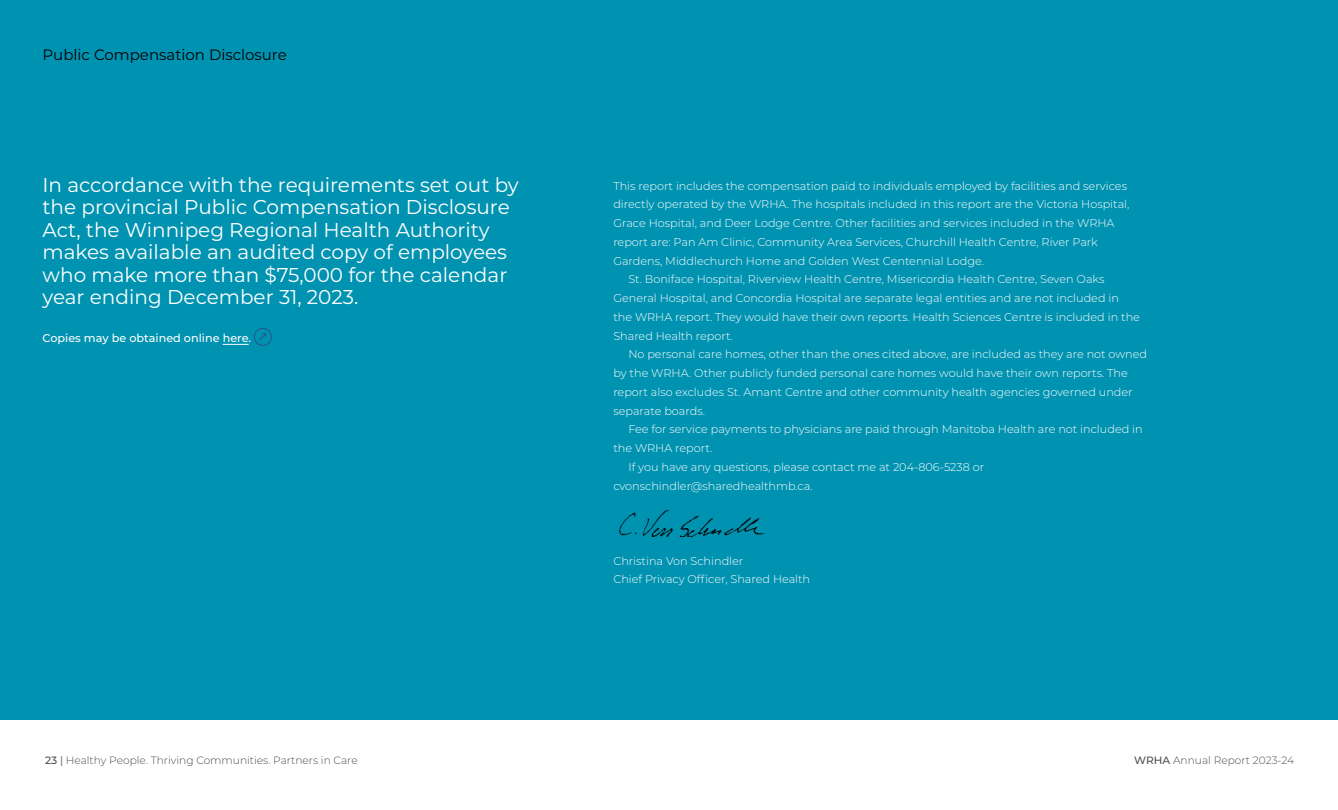
<style>
.page{position:relative;width:1338px;height:810px;background:#fff}
.page>*{position:absolute;margin:0;border:0;box-sizing:border-box;transform-origin:0 0}
.t1{font:20px/22.5px "Montserrat";color:#fff}
.t2{font:15px "Montserrat";color:#000}
.t3{font:300 11.25px/18.8px "Montserrat";color:#fff}
.t4{font:500 11.25px "Montserrat";color:#fff}
.t5{font:300 10.62px "Montserrat";color:#4d4d4d}
.s1{font-weight:500}
.s2{font-weight:400}
</style>
<div class="page">
<div style="left:0;top:0;width:1338px;height:720px;background:#0093b1"></div>
<img style="left:619px;top:510px;width:145px;height:27px">
<svg style="left:223px;top:344px;width:26px;height:1px"></svg>
<div style="left:254px;top:328px;width:17px;height:18px;border:1px solid #285389;border-radius:50%"></div>
<svg style="left:259px;top:333px;width:7px;height:8px"></svg>
<h2 class="t2" style="left:42px;top:44px;width:246px">Public Compensation Disclosure</h2>
<p class="t1" style="left:42px;top:173px;width:478px">In accordance with the requirements set out by the provincial Public Compensation Disclosure Act, the Winnipeg Regional Health Authority makes available an audited copy of employees who make more than $75,000 for the calendar year ending December 31, 2023.</p>
<p class="t4" style="left:42px;top:330px;width:210px">Copies may be obtained online here.</p>
<p class="t3" style="left:613px;top:176px;width:515px">This report includes the compensation paid to individuals employed by facilities and services</p>
<p class="t3" style="left:613px;top:195px;width:517px">directly operated by the WRHA. The hospitals included in this report are the Victoria Hospital,</p>
<p class="t3" style="left:613px;top:213px;width:503px">Grace Hospital, and Deer Lodge Centre. Other facilities and services included in the WRHA</p>
<p class="t3" style="left:613px;top:232px;width:486px">report are: Pan Am Clinic, Community Area Services, Churchill Health Centre, River Park</p>
<p class="t3" style="left:613px;top:251px;width:372px">Gardens, Middlechurch Home and Golden West Centennial Lodge.</p>
<p class="t3" style="left:628px;top:270px;width:477px">St. Boniface Hospital, Riverview Health Centre, Misericordia Health Centre, Seven Oaks</p>
<p class="t3" style="left:613px;top:288px;width:507px">General Hospital, and Concordia Hospital are separate legal entities and are not included in</p>
<p class="t3" style="left:613px;top:307px;width:528px">the WRHA report. They would have their own reports. Health Sciences Centre is included in the</p>
<p class="t3" style="left:613px;top:326px;width:121px">Shared Health report.</p>
<p class="t3" style="left:628px;top:345px;width:520px">No personal care homes, other than the ones cited above, are included as they are not owned</p>
<p class="t3" style="left:613px;top:363px;width:516px">by the WRHA. Other publicly funded personal care homes would have their own reports. The</p>
<p class="t3" style="left:613px;top:382px;width:521px">report also excludes St. Amant Centre and other community health agencies governed under</p>
<p class="t3" style="left:613px;top:401px;width:93px">separate boards.</p>
<p class="t3" style="left:628px;top:420px;width:516px">Fee for service payments to physicians are paid through Manitoba Health are not included in</p>
<p class="t3" style="left:613px;top:438px;width:100px">the WRHA report.</p>
<p class="t3" style="left:628px;top:457px;width:357px">If you have any questions, please contact me at 204-806-5238 or</p>
<p class="t3" style="left:613px;top:476px;width:201px">cvonschindler@sharedhealthmb.ca.</p>
<p class="t3" style="left:613px;top:551px;width:198px">Christina Von Schindler<br>Chief Privacy Officer, Shared Health</p>
<p class="t5" style="left:45px;top:753px;width:314px"><span class="s1">23</span> <span class="s2">|</span> Healthy People. Thriving Communities. Partners in Care</p>
<p class="t5" style="left:1134px;top:753px;width:161px"><span class="s1">WRHA</span> Annual Report 2023-24</p>
</div>
